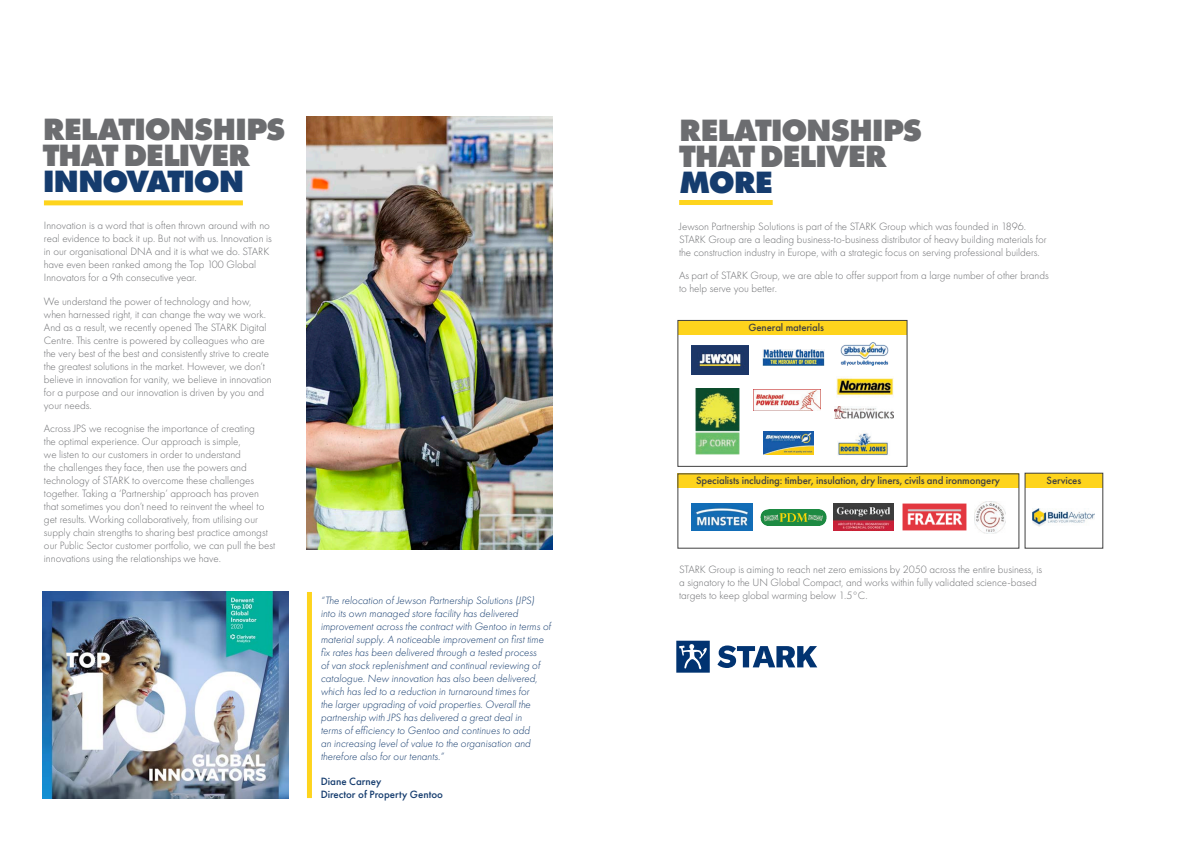
<style>
.page{position:relative;width:1191px;height:842px;background:#fff}
.page>*{position:absolute;margin:0;border:0;box-sizing:border-box;transform-origin:0 0}
.Title_2{font:800 32px/26px "Futura PT";letter-spacing:-.04em;color:#6c6d70}
.t1{font:300 11px/13px "Futura PT";color:#6c6d70}
.t2{font:italic 300 11px/13px "Futura PT";color:#153c6e}
.t3{font:500 11px/13px "Futura PT";color:#153c6e}
.t4{font:500 10.9px "Futura PT";letter-spacing:-.01em;color:#414141}
.s1{color:#153c6e}
</style>
<div class="page">
<div style="left:44px;top:200px;width:199px;height:5px;background:#fed41d"></div>
<img style="left:43px;top:592px;width:245px;height:206px">
<img style="left:307px;top:117px;width:246px;height:432px">
<div style="left:307px;top:592px;width:5px;height:206px;background:#fed41d"></div>
<div style="left:679px;top:200px;width:93px;height:5px;background:#fed41d"></div>
<div style="left:678px;top:320px;width:228px;height:15px;background:#fed41d"></div>
<div style="left:677px;top:474px;width:341px;height:14px;background:#fed41d"></div>
<div style="left:1024px;top:473px;width:78px;height:14px;background:#fed41d"></div>
<div style="left:677px;top:320px;width:230px;height:147px;border:1px solid #414141"></div>
<div style="left:1024px;top:473px;width:79px;height:75px;border:1px solid #414141"></div>
<img style="left:1033px;top:508px;width:62px;height:19px">
<img style="left:902px;top:503px;width:64px;height:28px">
<img style="left:760px;top:509px;width:66px;height:17px">
<img style="left:974px;top:501px;width:32px;height:32px">
<img style="left:691px;top:503px;width:62px;height:28px">
<img style="left:691px;top:345px;width:57px;height:30px">
<img style="left:840px;top:342px;width:49px;height:23px">
<img style="left:696px;top:389px;width:43px;height:65px">
<img style="left:834px;top:406px;width:59px;height:12px">
<img style="left:838px;top:433px;width:50px;height:22px">
<img style="left:754px;top:390px;width:66px;height:21px">
<img style="left:763px;top:432px;width:50px;height:22px">
<img style="left:762px;top:349px;width:63px;height:16px">
<img style="left:836px;top:377px;width:57px;height:19px">
<img style="left:834px;top:503px;width:59px;height:27px">
<svg style="left:717px;top:645px;width:100px;height:23px"></svg>
<svg style="left:676px;top:641px;width:34px;height:32px"></svg>
<p class="Title_2" style="left:43px;top:116px;width:244px">RELATIONSHIPS<br>THAT DELIVER<br><span class="s1">INNOVATION</span></p>
<p class="t1" style="left:44px;top:219px;width:229px">Innovation is a word that is often thrown around with no real evidence to back it up. But not with us. Innovation is in our organisational DNA and it is what we do. STARK have even been ranked among the Top 100 Global Innovators for a 9th consecutive year.</p>
<p class="t1" style="left:44px;top:294px;width:229px">We understand the power of technology and how, when harnessed right, it can change the way we work.<br>And as a result, we recently opened The STARK Digital Centre. This centre is powered by colleagues who are the very best of the best and consistently strive to create the greatest solutions in the market. However, we don’t believe in innovation for vanity, we believe in innovation for a purpose and our innovation is driven by you and your needs.</p>
<p class="t1" style="left:44px;top:422px;width:233px">Across JPS we recognise the importance of creating<br>the optimal experience. Our approach is simple,<br>we listen to our customers in order to understand<br>the challenges they face, then use the powers and technology of STARK to overcome these challenges together. Taking a ‘Partnership’ approach has proven that sometimes you don’t need to reinvent the wheel to get results. Working collaboratively, from utilising our supply chain strengths to sharing best practice amongst our Public Sector customer portfolio, we can pull the best innovations using the relationships we have.</p>
<p class="t2" style="left:321px;top:593px;width:232px">“The relocation of Jewson Partnership Solutions (JPS) into its own managed store facility has delivered improvement across the contract with Gentoo in terms of material supply. A noticeable improvement on first time fix rates has been delivered through a tested process<br>of van stock replenishment and continual reviewing of catalogue. New innovation has also been delivered, which has led to a reduction in turnaround times for<br>the larger upgrading of void properties. Overall the partnership with JPS has delivered a great deal in<br>terms of efficiency to Gentoo and continues to add<br>an increasing level of value to the organisation and therefore also for our tenants.”</p>
<p class="t3" style="left:321px;top:775px;width:124px">Diane Carney<br>Director of Property Gentoo</p>
<p class="Title_2" style="left:679px;top:116px;width:244px">RELATIONSHIPS<br>THAT DELIVER<br><span class="s1">MORE</span></p>
<p class="t1" style="left:679px;top:219px;width:369px">Jewson Partnership Solutions is part of the STARK Group which was founded in 1896.<br>STARK Group are a leading business-to-business distributor of heavy building materials for the construction industry in Europe, with a strategic focus on serving professional builders.</p>
<p class="t1" style="left:679px;top:269px;width:371px">As part of STARK Group, we are able to offer support from a large number of other brands to help serve you better.</p>
<p class="t4" style="left:748px;top:321px;width:77px">General materials</p>
<p class="t4" style="left:696px;top:474px;width:305px">Specialists including: timber, insulation, dry liners, civils and ironmongery</p>
<p class="t4" style="left:1046px;top:474px;width:36px">Services</p>
<p class="t1" style="left:679px;top:563px;width:364px">STARK Group is aiming to reach net zero emissions by 2050 across the entire business, is a signatory to the UN Global Compact, and works within fully validated science-based targets to keep global warming below 1.5°C.</p>
</div>
